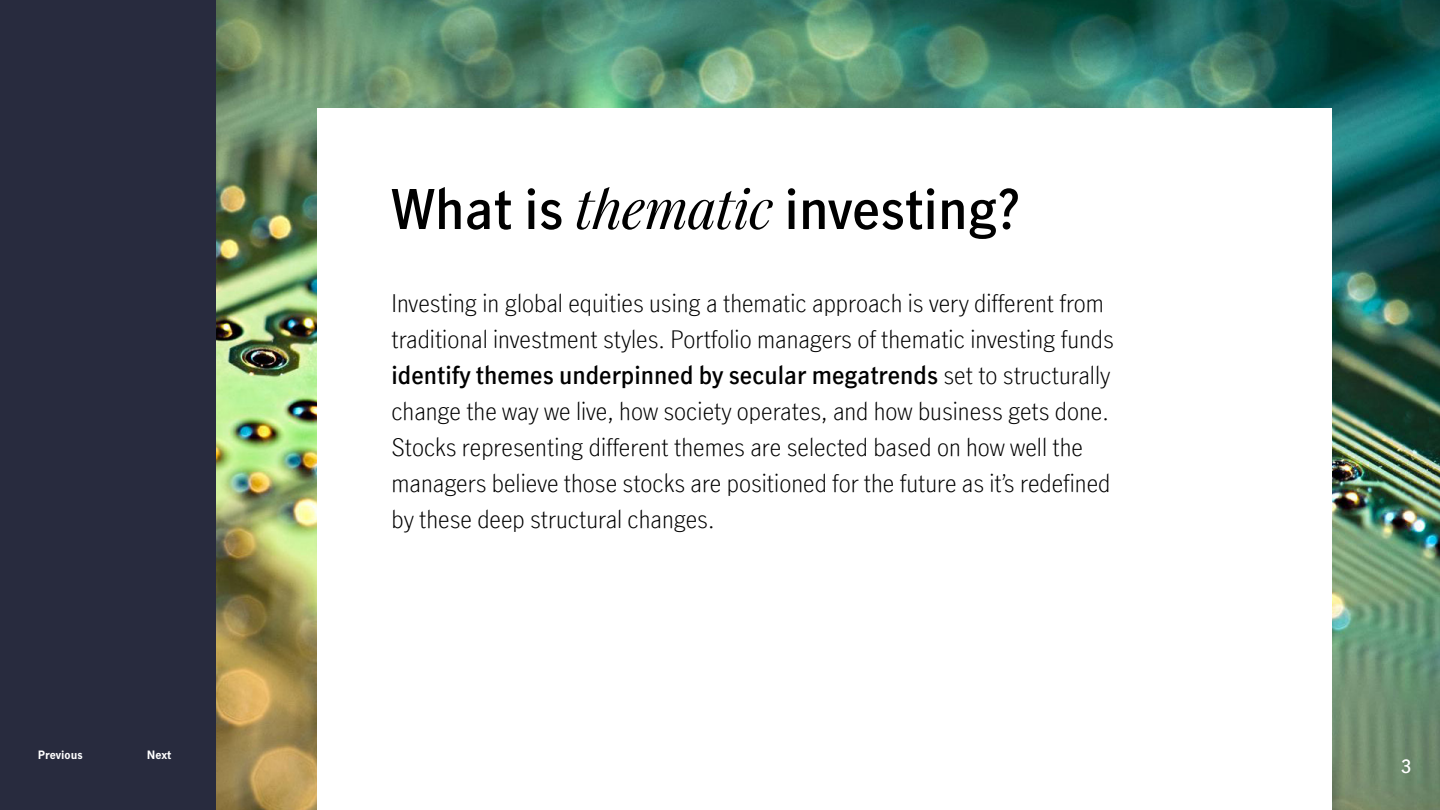
<style>
.page{position:relative;width:1440px;height:810px;background:#fff}
.page>*{position:absolute;margin:0;border:0;box-sizing:border-box;transform-origin:0 0}
.Section_Header{font:600 54px "Manulife JH Sans Optimized";color:#000}
.intro{font:300 24px/36px "Manulife JH Sans Optimized";color:#000}
.t1{font:600 18px "Manulife JH Sans Optimized";color:#999}
.t2{font:700 11.25px "Manulife JH Sans Optimized";color:#fff}
.s1{font-family:"Manulife JH Serif Optimized";font-weight:400;font-style:italic}
.s2{font-weight:600}
.s3{color:#fff}
</style>
<div class="page">
<div style="left:0;top:0;width:216px;height:810px;background:#282b3e"></div>
<img style="left:216px;top:0;width:1224px;height:810px">
<div style="left:317px;top:108px;width:1015px;height:702px;background:#fff"></div>
<p class="t2" style="left:38px;top:747px;width:46px">Previous</p>
<p class="t2" style="left:147px;top:748px;width:26px">Next</p>
<p class="Section_Header" style="left:392px;top:172px;width:630px">What is <span class="s1">thematic</span> investing?</p>
<p class="intro" style="left:392px;top:285px;width:724px">Investing in global equities using a thematic approach is very different from traditional investment styles. Portfolio managers of thematic investing funds <span class="s2">identify themes underpinned by secular megatrends</span> set to structurally change the way we live, how society operates, and how business gets done.<br>Stocks representing different themes are selected based on how well the managers believe those stocks are positioned for the future as it’s redefined by these deep structural changes.</p>
<h1 class="t1" style="left:1390px;top:754px;width:23px">0<span class="s3">3</span></h1>
</div>
